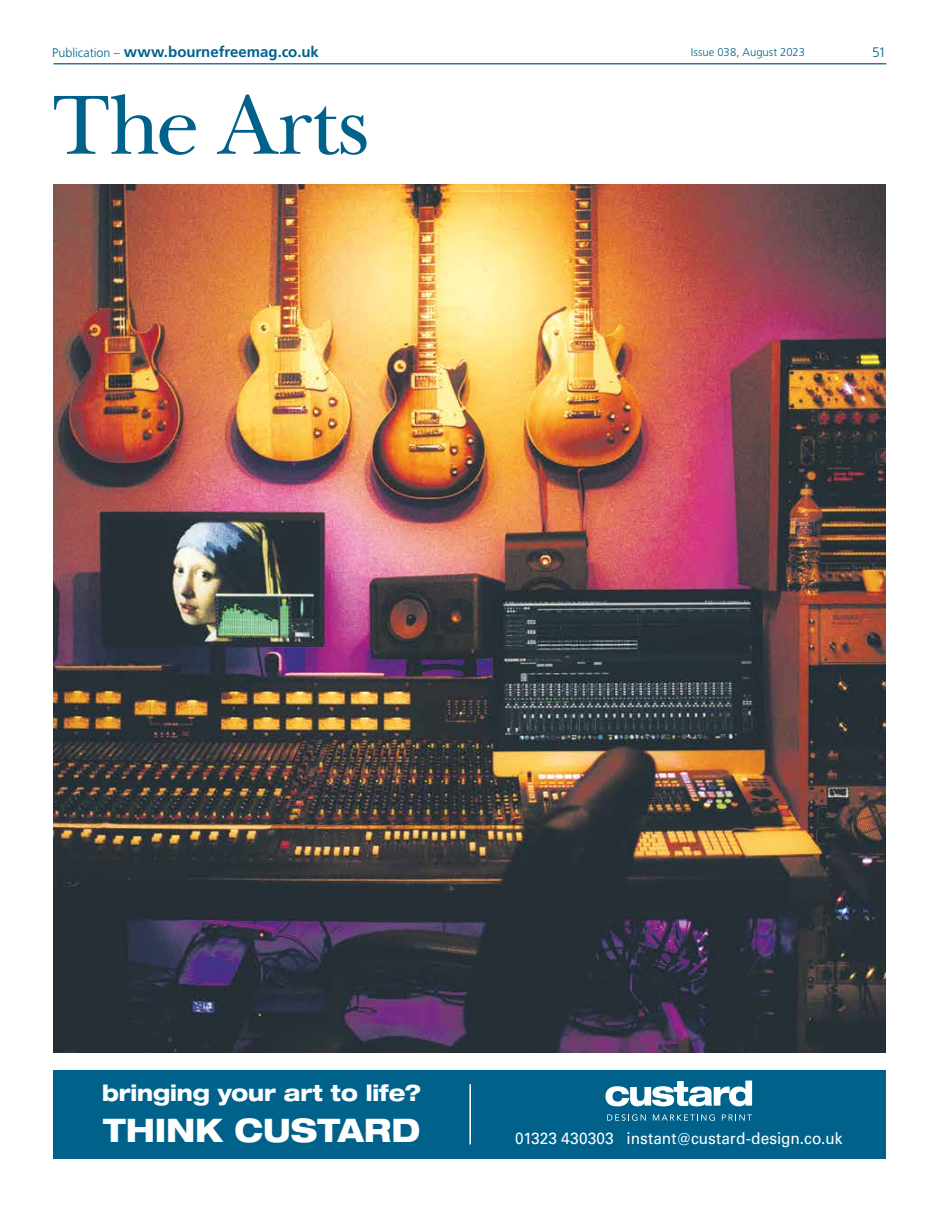
<style>
.page{position:relative;width:939px;height:1219px;background:#fff}
.page>*{position:absolute;margin:0;border:0;box-sizing:border-box;transform-origin:0 0}
.t1{font:87.5px "New Baskerville";letter-spacing:-.02em;color:#00628b}
.t2{font:800 expanded 32.5px "Helvetica Neue";letter-spacing:-.005em;color:#fff;scale:.92 1}
.t3{font:800 expanded 22.5px "Helvetica Neue";letter-spacing:-.005em;color:#fff;scale:.91 1}
.t4{font:16.25px "Univers LT Std";color:#fff;scale:.95 1}
.t5{font:700 15px "Frutiger LT Std";letter-spacing:-.005em;color:#00628b}
.t6{font:300 13.75px "Frutiger LT Std";color:#00628b}
.t7{font:300 11.25px "Frutiger LT Std";color:#00628b}
.s1{font-weight:300;font-size:12.5px}
</style>
<div class="page">
<div style="left:53px;top:1070px;width:833px;height:89px;background:#00628b"></div>
<svg style="left:722px;top:1114px;width:30px;height:7px"></svg>
<svg style="left:607px;top:1114px;width:39px;height:7px"></svg>
<svg style="left:653px;top:1114px;width:62px;height:7px"></svg>
<svg style="left:605px;top:1080px;width:147px;height:26px"></svg>
<img style="left:53px;top:184px;width:833px;height:868px">
<hr style="left:469px;top:1084px;width:2px;height:60px;background:#fff">
<hr style="left:54px;top:63px;width:832px;height:1px;background:#00628b">
<p class="t5" style="left:52px;top:43px;width:268px"><span class="s1">Publication –</span> www.bournefreemag.co.uk</p>
<p class="t7" style="left:691px;top:46px;width:115px">Issue 038, August 2023</p>
<p class="t6" style="left:872px;top:44px;width:16px">51</p>
<h1 class="t1" style="left:52px;top:74px;width:319px">The Arts</h1>
<h3 class="t3" style="left:102px;top:1078px;width:352px">bringing your art to life?</h3>
<h2 class="t2" style="left:103px;top:1109px;width:346px">THINK CUSTARD</h2>
<p class="t4" style="left:515px;top:1129px;width:346px">01323 430303 instant@custard-design.co.uk</p>
</div>
